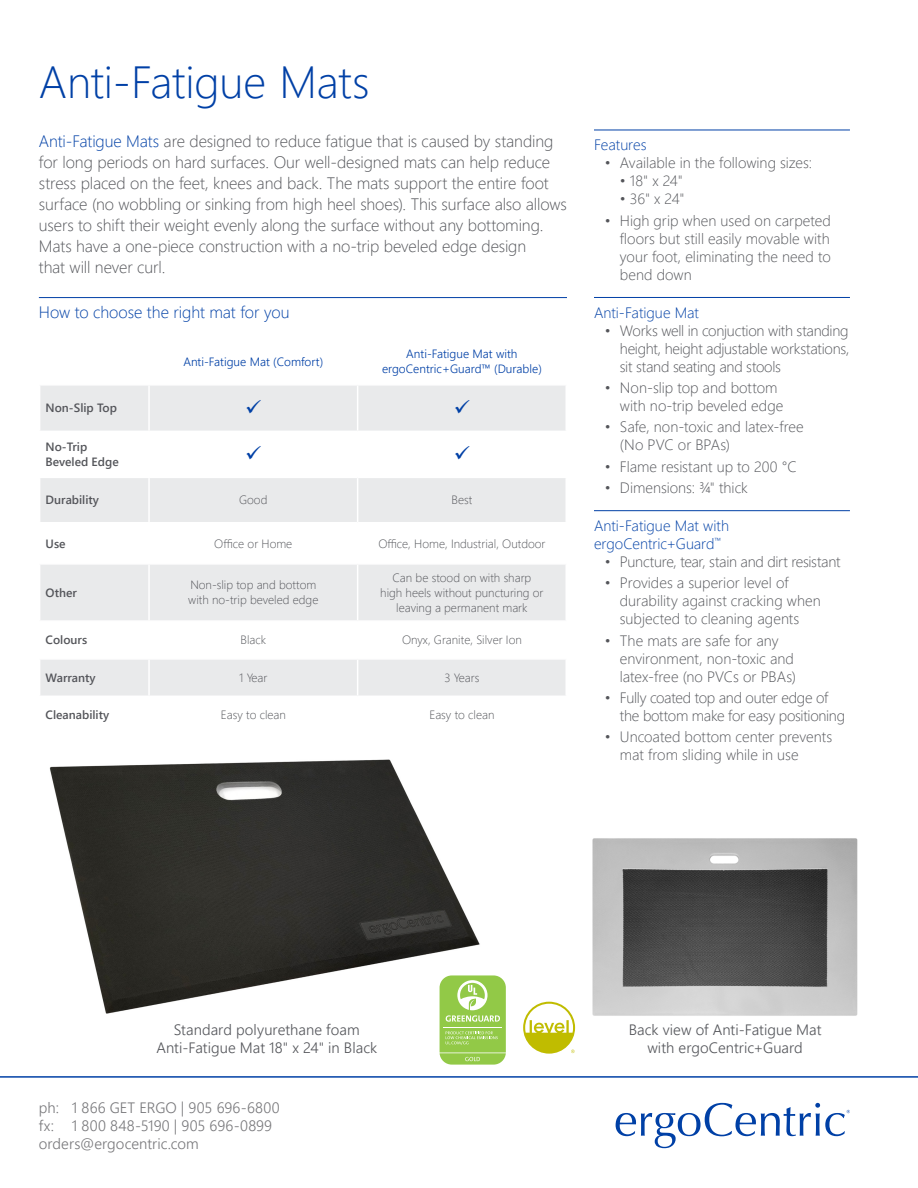
<style>
.page{position:relative;width:918px;height:1188px;background:#fff}
.page>*{position:absolute;margin:0;border:0;box-sizing:border-box;transform-origin:0 0}
.t1{font:45px "Webly Sleek UI Light";letter-spacing:-.005em;color:#0040a6}
.t2{font:16.5px/21px "Webly Sleek UI Light";letter-spacing:-.005em;color:#54555a}
.t3{font:16.5px "Webly Sleek UI Light";letter-spacing:-.005em;color:#0040a6}
.t4{font:15px/18px "Webly Sleek UI Light";letter-spacing:-.005em;color:#54555a}
.t5{font:15px/18px "Webly Sleek UI Semilight";letter-spacing:.005em;color:#54555a;text-align:center}
.t6{font:15px "Webly Sleek UI Semilight";letter-spacing:.005em;color:#77777a}
.t7{font:15px/18px "Webly Sleek UI Light";color:#0040a6}
.t8{font:12px/15px "Webly Sleek UI Light";color:#54555a}
.t9{font:12px/15px "Webly Sleek UI Semibold";color:#54555a}
.t10{font:12px/15px "Webly Sleek UI Semilight";color:#0040a6;text-align:center}
.s1{color:#0040a6}
</style>
<div class="page">
<img style="left:49px;top:759px;width:431px;height:259px">
<hr style="left:39px;top:297px;width:528px;height:1px;background:#0040a6">
<svg style="left:40px;top:386px;width:526px;height:310px;fill:#e9eaeb"></svg>
<hr style="left:148px;top:386px;width:2px;height:45px;background:#fff">
<hr style="left:357px;top:386px;width:1px;height:45px;background:#fff">
<hr style="left:39px;top:431px;width:110px;height:1px;background:#fff">
<hr style="left:149px;top:431px;width:209px;height:1px;background:#fff">
<hr style="left:148px;top:432px;width:2px;height:45px;background:#fff">
<hr style="left:358px;top:431px;width:209px;height:1px;background:#fff">
<hr style="left:357px;top:432px;width:1px;height:45px;background:#fff">
<hr style="left:39px;top:477px;width:110px;height:1px;background:#fff">
<hr style="left:149px;top:477px;width:209px;height:1px;background:#fff">
<hr style="left:148px;top:478px;width:2px;height:44px;background:#fff">
<hr style="left:358px;top:477px;width:209px;height:1px;background:#fff">
<hr style="left:357px;top:478px;width:1px;height:44px;background:#fff">
<hr style="left:39px;top:522px;width:110px;height:1px;background:#fff">
<hr style="left:149px;top:522px;width:209px;height:1px;background:#fff">
<hr style="left:148px;top:523px;width:2px;height:40px;background:#fff">
<hr style="left:358px;top:522px;width:209px;height:1px;background:#fff">
<hr style="left:357px;top:523px;width:1px;height:40px;background:#fff">
<hr style="left:39px;top:563px;width:110px;height:2px;background:#fff">
<hr style="left:149px;top:563px;width:209px;height:2px;background:#fff">
<hr style="left:148px;top:565px;width:2px;height:55px;background:#fff">
<hr style="left:358px;top:563px;width:209px;height:2px;background:#fff">
<hr style="left:357px;top:565px;width:1px;height:55px;background:#fff">
<hr style="left:39px;top:620px;width:110px;height:2px;background:#fff">
<hr style="left:149px;top:620px;width:209px;height:2px;background:#fff">
<hr style="left:148px;top:622px;width:2px;height:36px;background:#fff">
<hr style="left:358px;top:620px;width:209px;height:2px;background:#fff">
<hr style="left:357px;top:622px;width:1px;height:36px;background:#fff">
<hr style="left:39px;top:658px;width:110px;height:2px;background:#fff">
<hr style="left:149px;top:658px;width:209px;height:2px;background:#fff">
<hr style="left:148px;top:660px;width:2px;height:36px;background:#fff">
<hr style="left:358px;top:658px;width:209px;height:2px;background:#fff">
<hr style="left:357px;top:660px;width:1px;height:36px;background:#fff">
<hr style="left:594px;top:130px;width:256px;height:1px;background:#0040a6">
<hr style="left:594px;top:297px;width:256px;height:1px;background:#0040a6">
<hr style="left:594px;top:510px;width:256px;height:1px;background:#0040a6">
<svg style="left:523px;top:1002px;width:52px;height:52px"></svg>
<img style="left:592px;top:838px;width:266px;height:178px">
<svg style="left:440px;top:975px;width:66px;height:90px;background:#a4d266"></svg>
<hr style="left:0;top:1076px;width:918px;height:2px;background:#0040a6">
<svg style="left:616px;top:1103px;width:234px;height:45px"></svg>
<svg style="left:247px;top:400px;width:14px;height:14px"></svg>
<svg style="left:455px;top:400px;width:14px;height:14px"></svg>
<svg style="left:247px;top:446px;width:14px;height:14px"></svg>
<svg style="left:455px;top:446px;width:14px;height:14px"></svg>
<p class="t1" style="left:39px;top:48px;width:332px">Anti-Fatigue Mats</p>
<p class="t2" style="left:39px;top:130px;width:530px"><span class="s1">Anti-Fatigue Mats</span> are designed to reduce fatigue that is caused by standing for long periods on hard surfaces. Our well-designed mats can help reduce stress placed on the feet, knees and back. The mats support the entire foot surface (no wobbling or sinking from high heel shoes). This surface also allows users to shift their weight evenly along the surface without any bottoming.<br>Mats have a one-piece construction with a no-trip beveled edge design<br>that will never curl.</p>
<p class="t3" style="left:39px;top:300px;width:252px">How to choose the right mat for you</p>
<p class="t10" style="left:183px;top:354px;width:141px">Anti-Fatigue Mat (Comfort)</p>
<p class="t10" style="left:382px;top:346px;width:161px">Anti-Fatigue Mat with ergoCentric+Guard™ (Durable)</p>
<p class="t9" style="left:46px;top:400px;width:73px">Non-Slip Top</p>
<p class="t9" style="left:46px;top:439px;width:75px">No-Trip<br>Beveled Edge</p>
<p class="t9" style="left:46px;top:492px;width:55px">Durability</p>
<p class="t8" style="left:239px;top:492px;width:30px">Good</p>
<p class="t8" style="left:452px;top:492px;width:22px">Best</p>
<p class="t9" style="left:46px;top:535px;width:21px">Use</p>
<p class="t8" style="left:214px;top:535px;width:80px">Office or Home</p>
<p class="t8" style="left:378px;top:535px;width:169px">Office, Home, Industrial, Outdoor</p>
<p class="t9" style="left:46px;top:585px;width:33px">Other</p>
<p class="t8" style="left:188px;top:577px;width:132px">Non-slip top and bottom with no-trip beveled edge</p>
<p class="t8" style="left:380px;top:570px;width:165px;text-align:center">Can be stood on with sharp high heels without puncturing or leaving a permanent mark</p>
<p class="t9" style="left:46px;top:632px;width:43px">Colours</p>
<p class="t8" style="left:241px;top:632px;width:27px">Black</p>
<p class="t8" style="left:402px;top:632px;width:121px">Onyx, Granite, Silver Ion</p>
<p class="t9" style="left:46px;top:670px;width:51px">Warranty</p>
<p class="t8" style="left:239px;top:670px;width:30px">1 Year</p>
<p class="t8" style="left:444px;top:670px;width:37px">3 Years</p>
<p class="t9" style="left:46px;top:706px;width:65px">Cleanability</p>
<p class="t8" style="left:221px;top:706px;width:67px">Easy to clean</p>
<p class="t8" style="left:429px;top:706px;width:67px">Easy to clean</p>
<p class="t7" style="left:594px;top:135px;width:54px">Features</p>
<p class="t4" style="left:605px;top:153px;width:209px">• Available in the following sizes:</p>
<p class="t4" style="left:620px;top:171px;width:64px">• 18" x 24"</p>
<p class="t4" style="left:620px;top:189px;width:66px">• 36" x 24"</p>
<p class="t4" style="left:620px;top:211px;width:213px;text-align:justify;text-indent:-15px">• High grip when used on carpeted floors but still easily movable with your foot, eliminating the need to bend down</p>
<p class="t7" style="left:594px;top:303px;width:107px">Anti-Fatigue Mat</p>
<p class="t4" style="left:620px;top:321px;width:231px;text-align:justify;text-indent:-15px">• Works well in conjuction with standing height, height adjustable workstations, sit stand seating and stools</p>
<p class="t4" style="left:620px;top:378px;width:165px;text-indent:-15px">• Non-slip top and bottom with no-trip beveled edge</p>
<p class="t4" style="left:620px;top:417px;width:185px;text-indent:-15px">• Safe, non-toxic and latex-free (No PVC or BPAs)</p>
<p class="t4" style="left:605px;top:457px;width:193px">• Flame resistant up to 200 °C</p>
<p class="t4" style="left:605px;top:478px;width:145px">• Dimensions: ¾" thick</p>
<p class="t7" style="left:594px;top:516px;width:137px">Anti-Fatigue Mat with ergoCentric+Guard<sup>™</sup></p>
<p class="t4" style="left:605px;top:552px;width:237px">• Puncture, tear, stain and dirt resistant</p>
<p class="t4" style="left:620px;top:573px;width:202px;text-indent:-15px">• Provides a superior level of durability against cracking when subjected to cleaning agents</p>
<p class="t4" style="left:620px;top:631px;width:178px;text-indent:-15px">• The mats are safe for any environment, non-toxic and latex-free (no PVCs or PBAs)</p>
<p class="t4" style="left:620px;top:688px;width:227px;text-indent:-15px">• Fully coated top and outer edge of the bottom make for easy positioning</p>
<p class="t4" style="left:620px;top:727px;width:214px;text-indent:-15px">• Uncoated bottom center prevents mat from sliding while in use</p>
<p class="t5" style="left:156px;top:1020px;width:222px">Standard polyurethane foam<br>Anti-Fatigue Mat 18" x 24" in Black</p>
<p class="t5" style="left:629px;top:1020px;width:194px">Back view of Anti-Fatigue Mat with ergoCentric+Guard</p>
<p class="t6" style="left:39px;top:1097px;width:242px">ph: 1 866 GET ERGO | 905 696-6800</p>
<p class="t6" style="left:39px;top:1115px;width:235px">fx: 1 800 848-5190 | 905 696-0899</p>
<p class="t6" style="left:39px;top:1132px;width:162px">orders@ergocentric.com</p>
</div>
